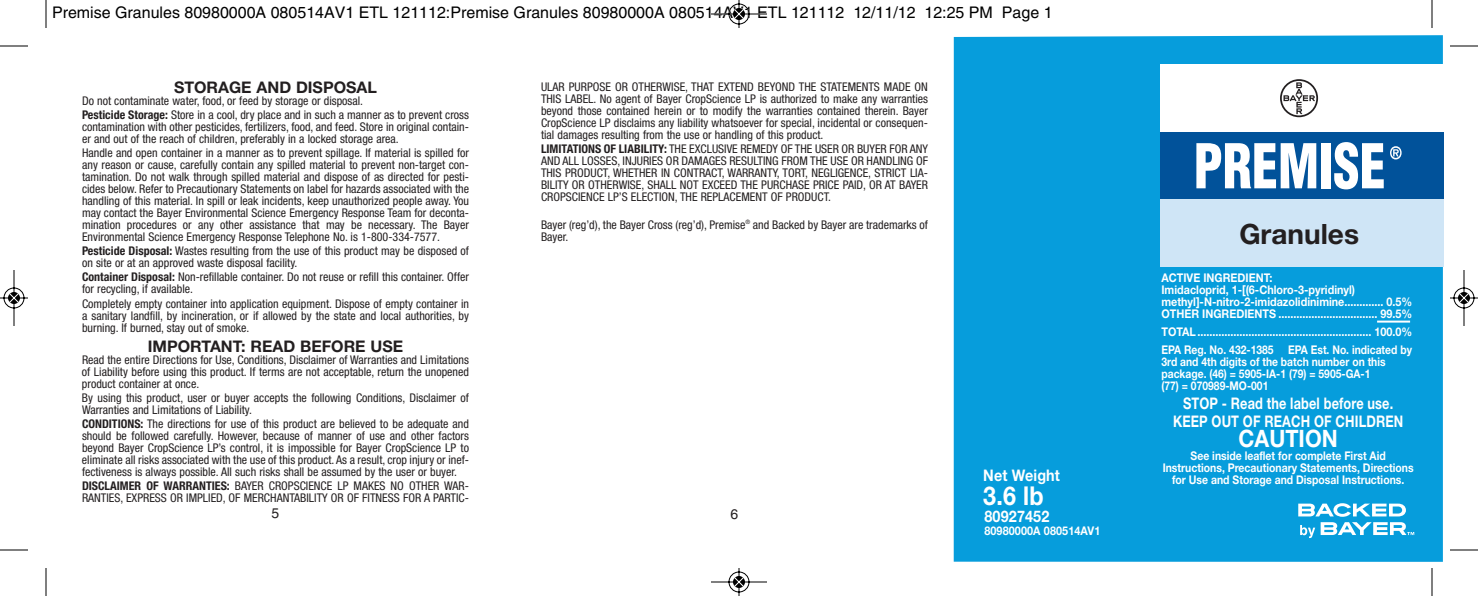
<style>
.page{position:relative;width:1478px;height:596px;background:#fff}
.page>*{position:absolute;margin:0;border:0;box-sizing:border-box;transform-origin:0 0}
.t1{font:700 28px "Helvetica Neue";color:#231f20}
.t2{font:700 26px "Helvetica Neue";color:#fff;scale:.9 1}
.t3{font:700 24px "Helvetica Neue";color:#fff;scale:.9 1}
.t4{font:16px "Helvetica";color:#000}
.t5{font:700 16px/18px "Helvetica Neue";letter-spacing:.01em;color:#fff;text-align:center;scale:.8 1}
.t6{font:700 16px "Helvetica Neue";color:#231f20}
.t7{font:700 16px "Helvetica Neue";letter-spacing:.01em;color:#fff;scale:.9 1}
.t8{font:14px "Helvetica";color:#231f20}
.t9{font:condensed 12px/12px "Helvetica Neue";color:#231f20}
.t10{font:700 12px/12px "Helvetica Neue";color:#fff;scale:.9 1}
.t11{font:700 12px/12px "Helvetica Neue";color:#fff;text-align:center;scale:.87 1}
.t12{font:700 12px/12px "Helvetica Neue";color:#fff;scale:.86 1}
.s1{font-weight:700}
</style>
<div class="page">
<div style="left:954px;top:35px;width:489px;height:527px;background:#069ddc"></div>
<hr style="left:1377px;top:321px;width:33px;height:2px;background:#fff">
<svg style="left:1298px;top:503px;width:116px;height:35px"></svg>
<div style="left:1161px;top:132px;width:283px;height:68px;background:#01529a"></div>
<div style="left:1161px;top:65px;width:283px;height:67px;background:#fff"></div>
<div style="left:1161px;top:199px;width:283px;height:67px;background:#cfe5f6"></div>
<svg style="left:1280px;top:79px;width:38px;height:38px"></svg>
<svg style="left:1196px;top:143px;width:120px;height:45px"></svg>
<div style="left:1322px;top:143px;width:9px;height:45px;background:#fff"></div>
<svg style="left:1334px;top:142px;width:50px;height:47px"></svg>
<svg style="left:1390px;top:146px;width:12px;height:13px"></svg>
<svg style="left:46px;top:0;width:1px;height:28px"></svg>
<svg style="left:0;top:46px;width:28px;height:1px"></svg>
<svg style="left:1432px;top:0;width:1px;height:28px"></svg>
<svg style="left:1450px;top:46px;width:28px;height:1px"></svg>
<svg style="left:46px;top:568px;width:1px;height:28px"></svg>
<svg style="left:0;top:550px;width:28px;height:1px"></svg>
<svg style="left:1432px;top:568px;width:1px;height:28px"></svg>
<svg style="left:1450px;top:550px;width:28px;height:1px"></svg>
<svg style="left:711px;top:0;width:56px;height:28px"></svg>
<svg style="left:711px;top:568px;width:56px;height:28px"></svg>
<svg style="left:0;top:270px;width:28px;height:56px"></svg>
<svg style="left:1450px;top:270px;width:28px;height:56px"></svg>
<h3 class="t4" style="left:52px;top:7px;width:1002px">Premise Granules 80980000A 080514AV1 ETL 121112:Premise Granules 80980000A 080514AV1 ETL 121112 12/11/12 12:25 PM Page 1</h3>
<h3 class="t6" style="left:174px;top:82px;width:204px">STORAGE AND DISPOSAL</h3>
<p class="t9" style="left:82px;top:95px;width:389px;line-height:14px">Do not contaminate water, food, or feed by storage or disposal.<br><span class="s1">Pesticide Storage:</span> Store in a cool, dry place and in such a manner as to prevent cross</p>
<p class="t9" style="left:82px;top:122px;width:389px">contamination with other pesticides, fertilizers, food, and feed. Store in original contain&shy;er and out of the reach of children, preferably in a locked storage area.</p>
<p class="t9" style="left:82px;top:148px;width:389px;text-align:justify">Handle and open container in a manner as to prevent spillage. If material is spilled for any reason or cause, carefully contain any spilled material to prevent non-target con&shy;tamination. Do not walk through spilled material and dispose of as directed for pesti&shy;cides below. Refer to Precautionary Statements on label for hazards associated with the handling of this material. In spill or leak incidents, keep unauthorized people away. You may contact the Bayer Environmental Science Emergency Response Team for deconta&shy;mination procedures or any other assistance that may be necessary. The Bayer Environmental Science Emergency Response Telephone No. is 1-800-334-7577.</p>
<p class="t9" style="left:82px;top:246px;width:389px"><span class="s1">Pesticide Disposal:</span> Wastes resulting from the use of this product may be disposed of on site or at an approved waste disposal facility.</p>
<p class="t9" style="left:82px;top:272px;width:388px"><span class="s1">Container Disposal:</span> Non-refillable container. Do not reuse or refill this container. Offer for recycling, if available.</p>
<p class="t9" style="left:82px;top:298px;width:389px;text-align:justify">Completely empty container into application equipment. Dispose of empty container in a sanitary landfill, by incineration, or if allowed by the state and local authorities, by burning. If burned, stay out of smoke.</p>
<h3 class="t6" style="left:148px;top:340px;width:257px">IMPORTANT: READ BEFORE USE</h3>
<p class="t9" style="left:82px;top:354px;width:389px;text-align:justify">Read the entire Directions for Use, Conditions, Disclaimer of Warranties and Limitations of Liability before using this product. If terms are not acceptable, return the unopened product container at once.</p>
<p class="t9" style="left:82px;top:392px;width:389px">By using this product, user or buyer accepts the following Conditions, Disclaimer of<br>Warranties and Limitations of Liability.</p>
<p class="t9" style="left:82px;top:418px;width:389px;text-align:justify"><span class="s1">CONDITIONS:</span> The directions for use of this product are believed to be adequate and should be followed carefully. However, because of manner of use and other factors beyond Bayer CropScience LP’s control, it is impossible for Bayer CropScience LP to eliminate all risks associated with the use of this product. As a result, crop injury or inef&shy;fectiveness is always possible. All such risks shall be assumed by the user or buyer.</p>
<p class="t9" style="left:82px;top:480px;width:389px"><span class="s1">DISCLAIMER OF WARRANTIES:</span> BAYER CROPSCIENCE LP MAKES NO OTHER WAR-<br>RANTIES, EXPRESS OR IMPLIED, OF MERCHANTABILITY OR OF FITNESS FOR A PARTIC-</p>
<p class="t9" style="left:541px;top:81px;width:389px;text-align:justify">ULAR PURPOSE OR OTHERWISE, THAT EXTEND BEYOND THE STATEMENTS MADE ON THIS LABEL. No agent of Bayer CropScience LP is authorized to make any warranties beyond those contained herein or to modify the warranties contained therein. Bayer CropScience LP disclaims any liability whatsoever for special, incidental or consequen&shy;tial damages resulting from the use or handling of this product.</p>
<p class="t9" style="left:541px;top:143px;width:389px;text-align:justify"><span class="s1">LIMITATIONS OF LIABILITY:</span> THE EXCLUSIVE REMEDY OF THE USER OR BUYER FOR ANY AND ALL LOSSES, INJURIES OR DAMAGES RESULTING FROM THE USE OR HANDLING OF THIS PRODUCT, WHETHER IN CONTRACT, WARRANTY, TORT, NEGLIGENCE, STRICT LIA-BILITY OR OTHERWISE, SHALL NOT EXCEED THE PURCHASE PRICE PAID, OR AT BAYER CROPSCIENCE LP’S ELECTION, THE REPLACEMENT OF PRODUCT.</p>
<p class="t9" style="left:541px;top:219px;width:389px">Bayer (reg’d), the Bayer Cross (reg’d), Premise<sup>®</sup> and Backed by Bayer are trademarks of<br>Bayer.</p>
<p class="t8" style="left:272px;top:508px;width:9px">5</p>
<p class="t8" style="left:731px;top:508px;width:9px">6</p>
<h3 class="t7" style="left:983px;top:470px;width:87px">Net Weight</h3>
<h2 class="t2" style="left:983px;top:486px;width:69px">3.6 lb</h2>
<h3 class="t7" style="left:984px;top:510px;width:74px">80927452</h3>
<p class="t10" style="left:984px;top:525px;width:131px">80980000A 080514AV1</p>
<h1 class="t1" style="left:1239px;top:224px;width:121px">Granules</h1>
<p class="t10" style="left:1161px;top:273px;width:280px">ACTIVE INGREDIENT:<br>Imidacloprid, 1-[(6-Chloro-3-pyridinyl) methyl]-N-nitro-2-imidazolidinimine............. 0.5% OTHER INGREDIENTS ................................. 99.5%</p>
<p class="t10" style="left:1161px;top:324px;width:280px;line-height:18px">TOTAL.......................................................... 100.0%<br>EPA Reg. No. 432-1385 EPA Est. No. indicated by</p>
<p class="t12" style="left:1161px;top:357px;width:262px">3rd and 4th digits of the batch number on this package. (46) = 5905-IA-1 (79) = 5905-GA-1 (77) = 070989-MO-001</p>
<h3 class="t3" style="left:1239px;top:430px;width:112px">CAUTION</h3>
<h3 class="t5" style="left:1173px;top:396px;width:289px">STOP - Read the label before use.<br>KEEP OUT OF REACH OF CHILDREN</h3>
<p class="t11" style="left:1163px;top:451px;width:290px">See inside leaflet for complete First Aid<br>Instructions, Precautionary Statements, Directions for Use and Storage and Disposal Instructions.</p>
</div>
